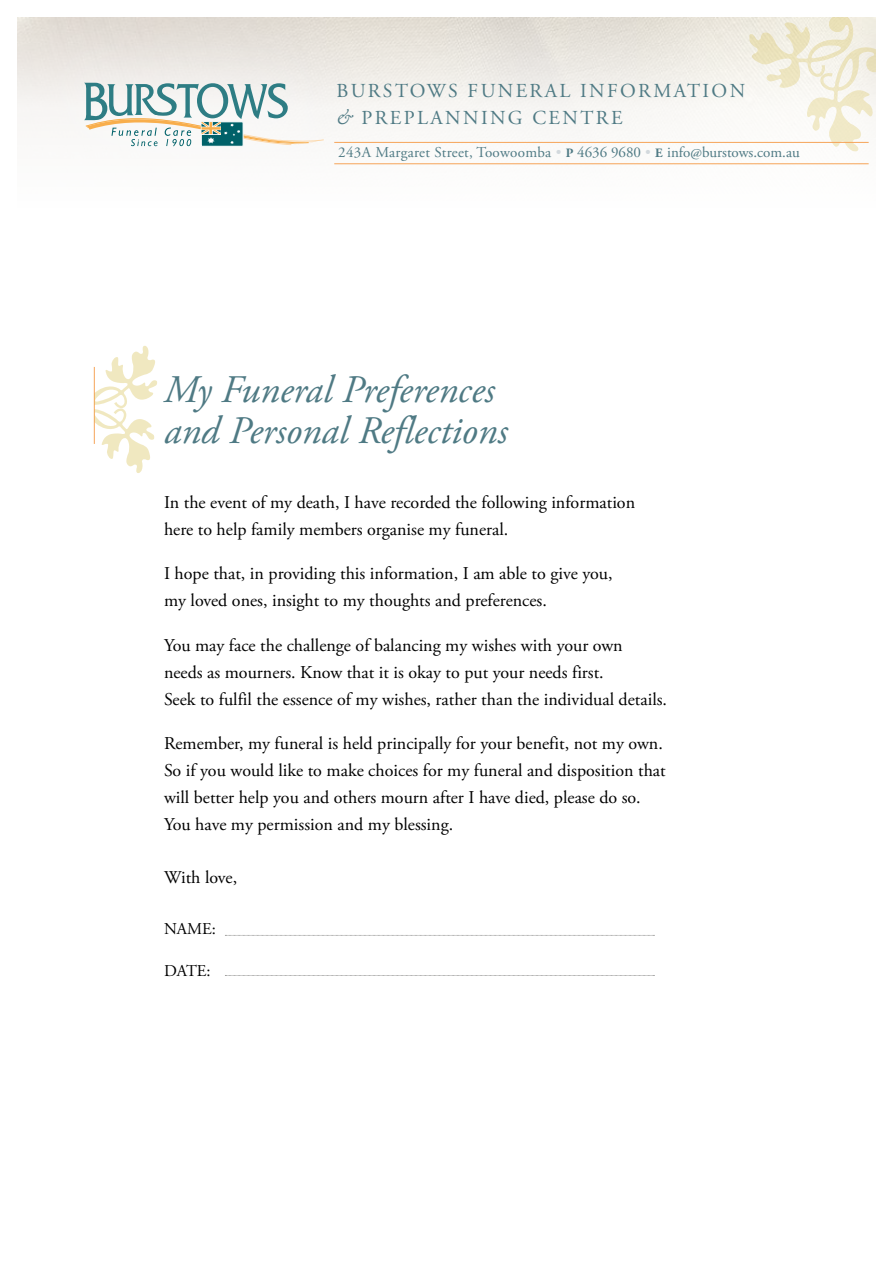
<style>
.page{position:relative;width:893px;height:1263px;background:#fff}
.page>*{position:absolute;margin:0;border:0;box-sizing:border-box;transform-origin:0 0}
.t1{font:italic 39px/41.7px "Adobe Garamond Pro";color:#4f7a84}
.t2{font:19.8px/26.7px "Adobe Garamond Pro";letter-spacing:.12em;color:#4f7a84}
.t3{font:18px/27px "Adobe Garamond Pro";color:#000}
.t4{font:16.5px "Adobe Garamond Pro";color:#000}
.t5{font:15px "Adobe Garamond Pro";letter-spacing:.005em;color:#4f7a84}
.s1{font-style:italic}
.s2{color:#d3d9dd}
.s3{font-weight:700;font-size:12.75px}
</style>
<div class="page">
<img style="left:17px;top:17px;width:852px;height:147px">
<svg style="left:749px;top:17px;width:127px;height:135px"></svg>
<hr style="left:94px;top:367px;width:1px;height:77px;background:#f6a458">
<svg style="left:95px;top:345px;width:62px;height:128px"></svg>
<svg style="left:225px;top:935px;width:429px;height:1px"></svg>
<svg style="left:225px;top:975px;width:429px;height:1px"></svg>
<div style="left:25px;top:23px;width:356px;height:183px;background:#fff;opacity:.23"></div>
<svg style="left:84px;top:83px;width:240px;height:63px"></svg>
<hr style="left:334px;top:164px;width:535px;height:1px;background:#f6a458">
<hr style="left:334px;top:142px;width:535px;height:1px;background:#f6a458">
<p class="t2" style="left:336px;top:78px;width:410px">BURSTOWS FUNERAL INFORMATION <span class="s1">&amp;</span> PREPLANNING CENTRE</p>
<p class="t5" style="left:338px;top:143px;width:463px">243A Margaret Street, Toowoomba <span class="s2">•</span> <span class="s3">P</span> 4636 9680 <span class="s2">•</span> <span class="s3">E</span> info@burstows.com.au</p>
<h1 class="t1" style="left:164px;top:369px;width:345px">My Funeral Preferences and Personal Reflections</h1>
<p class="t3" style="left:164px;top:490px;width:473px">In the event of my death, I have recorded the following information here to help family members organise my funeral.</p>
<p class="t3" style="left:164px;top:561px;width:450px">I hope that, in providing this information, I am able to give you, my loved ones, insight to my thoughts and preferences.</p>
<p class="t3" style="left:164px;top:632px;width:505px">You may face the challenge of balancing my wishes with your own<br>needs as mourners. Know that it is okay to put your needs first.<br>Seek to fulfil the essence of my wishes, rather than the individual details.</p>
<p class="t3" style="left:164px;top:730px;width:503px">Remember, my funeral is held principally for your benefit, not my own.<br>So if you would like to make choices for my funeral and disposition that will better help you and others mourn after I have died, please do so.<br>You have my permission and my blessing.</p>
<p class="t3" style="left:164px;top:865px;width:75px">With love,</p>
<p class="t4" style="left:164px;top:919px;width:54px">NAME:</p>
<p class="t4" style="left:164px;top:961px;width:48px">DATE:</p>
</div>
